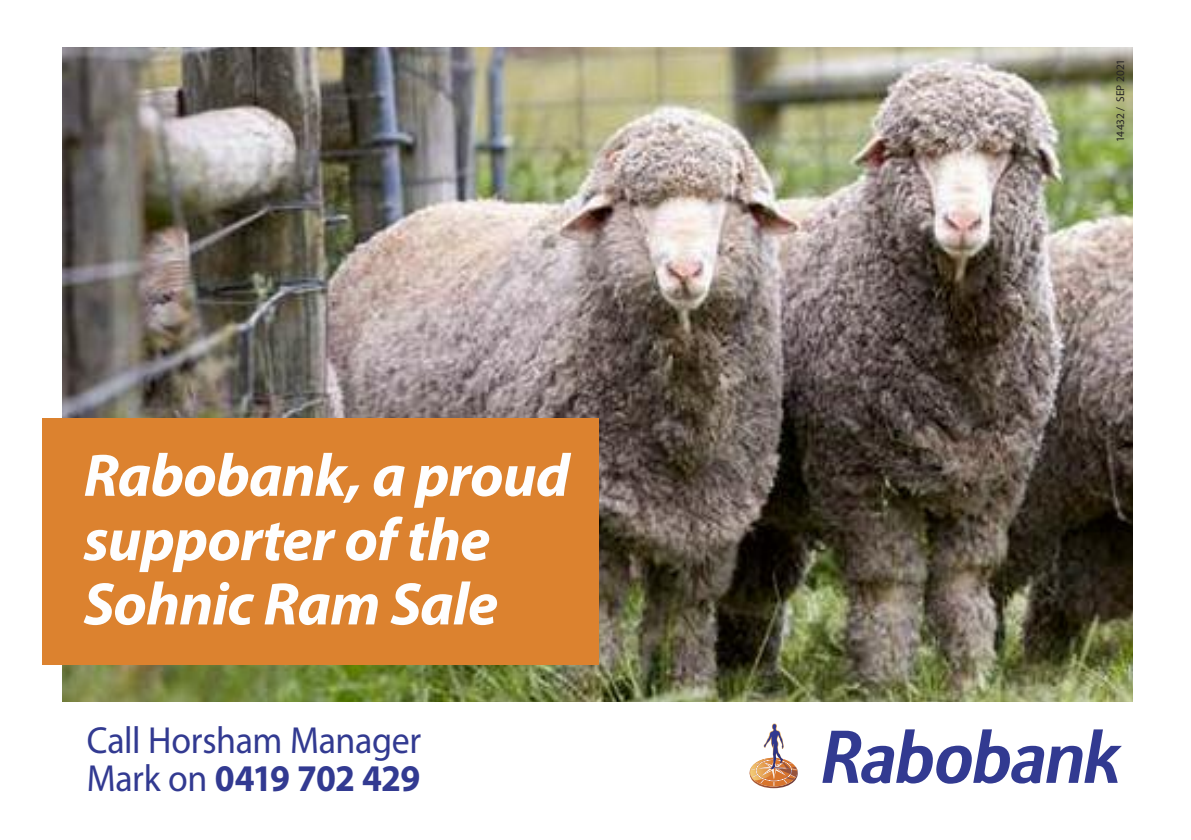
<style>
.page{position:relative;width:1191px;height:840px;background:#fff}
.page>*{position:absolute;margin:0;border:0;box-sizing:border-box;transform-origin:0 0}
.t1{font:italic 700 60.4px/64.2px "Myriad Pro";letter-spacing:-.015em;color:#fefefe}
.t2{font:37.8px/37.8px "Myriad Pro";letter-spacing:-.01em;color:#323a91;scale:.95 1}
.t3{font:11.4px "Myriad Pro";letter-spacing:-.005em;color:#272526}
.s1{font-weight:700}
</style>
<div class="page">
<img style="left:63px;top:47px;width:1069px;height:653px">
<div style="left:42px;top:418px;width:556px;height:246px;background:#dc822f"></div>
<svg style="left:822px;top:729px;width:299px;height:54px"></svg>
<svg style="left:749px;top:723px;width:49px;height:64px"></svg>
<p class="t1" style="left:84px;top:448px;width:487px">Rabobank, a proud supporter of the<br>Sohnic Ram Sale</p>
<p class="t2" style="left:87px;top:723px;width:353px">Call Horsham Manager<br>Mark on <span class="s1">0419 702 429</span></p>
<p class="t3" style="left:1116px;top:142px;width:84px;rotate:-90deg">14432 / SEP 2021</p>
</div>
